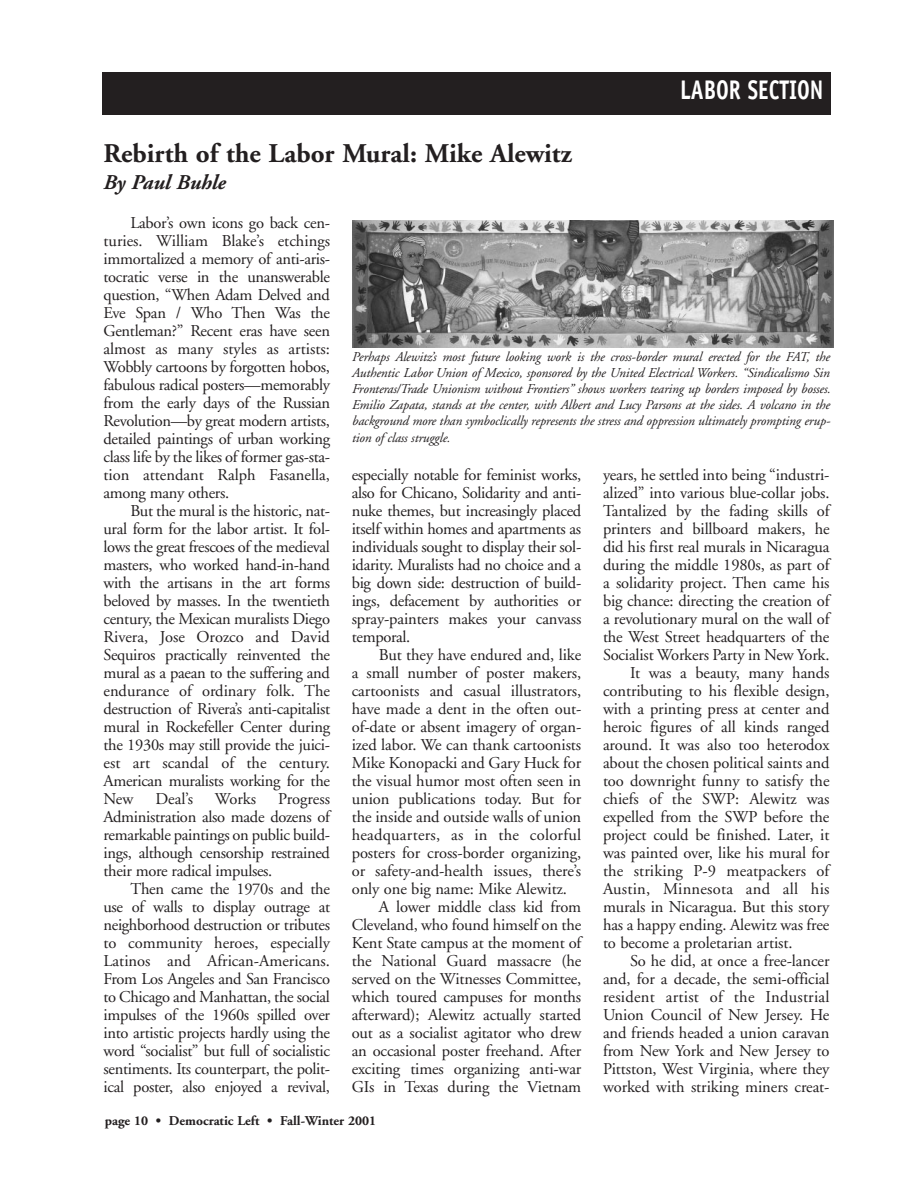
<style>
.page{position:relative;width:918px;height:1188px;background:#fff}
.page>*{position:absolute;margin:0;border:0;box-sizing:border-box;transform-origin:0 0}
.t1{font:700 27px "Adobe Garamond";color:#231f20}
.t2{font:700 27px "Officina Sans";color:#fff;scale:.8 1}
.t3{font:italic 700 21px "Adobe Garamond";color:#231f20}
.t4{font:16.5px/18px "Adobe Garamond";letter-spacing:-.005em;color:#231f20;text-align:justify}
.t5{font:16.5px "Adobe Garamond";letter-spacing:.015em;color:#231f20}
.t6{font:italic 13.5px/16.2px "Adobe Garamond";letter-spacing:-.01em;color:#231f20;text-align:justify}
.t7{font:700 13.5px "Adobe Garamond";color:#231f20}
</style>
<div class="page">
<div style="left:102px;top:72px;width:729px;height:42px;background:#231f20"></div>
<img style="left:353px;top:221px;width:481px;height:126px">
<h1 class="t1" style="left:104px;top:143px;width:470px">Rebirth of the Labor Mural: Mike Alewitz</h1>
<p class="t3" style="left:104px;top:174px;width:124px">By Paul Buhle</p>
<h1 class="t2" style="left:680px;top:79px;width:181px">LABOR SECTION</h1>
<p class="t4" style="left:103px;top:215px;width:228px;text-indent:27px">Labor’s own icons go back cen&shy;turies. William Blake’s etchings immortalized a memory of anti-aris&shy;tocratic verse in the unanswerable question, “When Adam Delved and Eve Span / Who Then Was the Gentleman?” Recent eras have seen almost as many styles as artists:<br>Wobbly cartoons by forgotten hobos, fabulous radical posters—memorably from the early days of the Russian Revolution—by great modern artists, detailed paintings of urban working class life by the likes of former gas-sta&shy;tion attendant Ralph Fasanella, among many others.</p>
<p class="t4" style="left:103px;top:503px;width:228px;text-indent:27px">But the mural is the historic, nat&shy;ural form for the labor artist. It fol&shy;lows the great frescoes of the medieval masters, who worked hand-in-hand with the artisans in the art forms beloved by masses. In the twentieth century, the Mexican muralists Diego Rivera, Jose Orozco and David Sequiros practically reinvented the mural as a paean to the suffering and endurance of ordinary folk. The destruction of Rivera’s anti-capitalist mural in Rockefeller Center during the 1930s may still provide the juici&shy;est art scandal of the century.<br>American muralists working for the New</p>
<p class="t4" style="left:155px;top:791px;width:39px">Deal’s</p>
<p class="t4" style="left:215px;top:791px;width:43px">Works</p>
<p class="t4" style="left:103px;top:791px;width:228px;text-indent:175px">Progress Administration also made dozens of remarkable paintings on public build&shy;ings, although censorship restrained their more radical impulses.</p>
<p class="t4" style="left:103px;top:881px;width:228px;text-indent:27px">Then came the 1970s and the use of walls to display outrage at neighborhood destruction or tributes to community heroes, especially Latinos and African-Americans.<br>From Los Angeles and San Francisco to Chicago and Manhattan, the social impulses of the 1960s spilled over into artistic projects hardly using the word “socialist” but full of socialistic sentiments. Its counterpart, the polit&shy;ical poster, also enjoyed a revival,</p>
<p class="t6" style="left:352px;top:349px;width:480px">Perhaps Alewitz’s most future looking work is the cross-border mural erected for the FAT, the Authentic Labor Union of Mexico, sponsored by the United Electrical Workers. “Sindicalismo Sin Fronteras/Trade Unionism without Frontiers” shows workers tearing up borders imposed by bosses.<br>Emilio Zapata, stands at the center, with Albert and Lucy Parsons at the sides. A volcano in the background more than symboclically represents the stress and oppression ultimately prompting erup&shy;tion of class struggle.</p>
<p class="t4" style="left:352px;top:467px;width:231px">especially notable for feminist works, also for Chicano, Solidarity and anti&shy;nuke themes, but increasingly placed itself within homes and apartments as individuals sought to display their sol&shy;idarity. Muralists had no choice and a big down side: destruction of build&shy;ings, defacement by authorities or spray-painters makes your canvass temporal.</p>
<p class="t4" style="left:379px;top:647px;width:204px">But they have endured and, like</p>
<p class="t4" style="left:352px;top:665px;width:231px">a small number of poster makers,</p>
<p class="t4" style="left:352px;top:683px;width:231px">cartoonists and casual illustrators,</p>
<p class="t4" style="left:352px;top:701px;width:231px">have made a dent in the often out-</p>
<p class="t4" style="left:352px;top:719px;width:231px">of-date or absent imagery of organ-</p>
<p class="t4" style="left:352px;top:737px;width:231px">ized labor. We can thank cartoonists</p>
<p class="t4" style="left:352px;top:755px;width:231px">Mike Konopacki and Gary Huck for</p>
<p class="t4" style="left:352px;top:773px;width:231px">the visual humor most often seen in</p>
<p class="t4" style="left:352px;top:791px;width:231px">union publications today. But for</p>
<p class="t4" style="left:352px;top:809px;width:231px">the inside and outside walls of union</p>
<p class="t5" style="left:352px;top:828px;width:231px">headquarters, as in the colorful</p>
<p class="t4" style="left:352px;top:845px;width:231px">posters for cross-border organizing,</p>
<p class="t4" style="left:352px;top:863px;width:231px">or safety-and-health issues, there’s</p>
<p class="t4" style="left:352px;top:881px;width:217px">only one big name: Mike Alewitz.</p>
<p class="t4" style="left:379px;top:899px;width:204px">A lower middle class kid from</p>
<p class="t4" style="left:352px;top:917px;width:231px">Cleveland, who found himself on the</p>
<p class="t4" style="left:352px;top:935px;width:231px">Kent State campus at the moment of</p>
<p class="t4" style="left:352px;top:953px;width:231px">the National Guard massacre (he</p>
<p class="t4" style="left:352px;top:971px;width:231px">served on the Witnesses Committee,</p>
<p class="t4" style="left:352px;top:989px;width:231px">which toured campuses for months</p>
<p class="t4" style="left:352px;top:1007px;width:231px">afterward); Alewitz actually started</p>
<p class="t4" style="left:352px;top:1025px;width:231px">out as a socialist agitator who drew</p>
<p class="t4" style="left:352px;top:1043px;width:231px">an occasional poster freehand. After</p>
<p class="t4" style="left:352px;top:1061px;width:231px">exciting times organizing anti-war</p>
<p class="t4" style="left:352px;top:1079px;width:231px">GIs in Texas during the Vietnam</p>
<p class="t4" style="left:603px;top:467px;width:228px">years, he settled into being “industri-</p>
<p class="t4" style="left:603px;top:485px;width:228px">alized” into various blue-collar jobs.</p>
<p class="t4" style="left:603px;top:503px;width:228px">Tantalized by the fading skills of</p>
<p class="t4" style="left:603px;top:521px;width:228px">printers and billboard makers, he</p>
<p class="t4" style="left:603px;top:539px;width:228px">did his first real murals in Nicaragua</p>
<p class="t4" style="left:603px;top:557px;width:228px">during the middle 1980s, as part of</p>
<p class="t4" style="left:603px;top:575px;width:228px">a solidarity project. Then came his</p>
<p class="t4" style="left:603px;top:593px;width:228px">big chance: directing the creation of</p>
<p class="t4" style="left:603px;top:611px;width:228px">a revolutionary mural on the wall of</p>
<p class="t4" style="left:603px;top:629px;width:228px">the West Street headquarters of the</p>
<p class="t4" style="left:603px;top:647px;width:228px">Socialist Workers Party in New York.</p>
<p class="t4" style="left:630px;top:665px;width:201px">It was a beauty, many hands</p>
<p class="t4" style="left:603px;top:683px;width:228px">contributing to his flexible design,</p>
<p class="t4" style="left:603px;top:701px;width:228px">with a printing press at center and</p>
<p class="t4" style="left:603px;top:719px;width:228px">heroic figures of all kinds ranged</p>
<p class="t4" style="left:603px;top:737px;width:228px">around. It was also too heterodox</p>
<p class="t4" style="left:603px;top:755px;width:228px">about the chosen political saints and</p>
<p class="t4" style="left:603px;top:773px;width:228px">too downright funny to satisfy the</p>
<p class="t4" style="left:603px;top:791px;width:228px">chiefs of the SWP: Alewitz was</p>
<p class="t4" style="left:603px;top:809px;width:228px">expelled from the SWP before the</p>
<p class="t4" style="left:603px;top:827px;width:228px">project could be finished. Later, it</p>
<p class="t4" style="left:603px;top:845px;width:228px">was painted over, like his mural for</p>
<p class="t4" style="left:603px;top:863px;width:228px">the striking P-9 meatpackers of</p>
<p class="t5" style="left:603px;top:882px;width:228px">Austin, Minnesota and all his</p>
<p class="t4" style="left:603px;top:899px;width:228px">murals in Nicaragua. But this story</p>
<p class="t4" style="left:603px;top:917px;width:228px">has a happy ending. Alewitz was free</p>
<p class="t4" style="left:603px;top:935px;width:191px">to become a proletarian artist.</p>
<p class="t4" style="left:630px;top:953px;width:201px">So he did, at once a free-lancer</p>
<p class="t4" style="left:603px;top:971px;width:228px">and, for a decade, the semi-official</p>
<p class="t5" style="left:603px;top:990px;width:228px">resident artist of the Industrial</p>
<p class="t4" style="left:603px;top:1007px;width:228px">Union Council of New Jersey. He</p>
<p class="t4" style="left:603px;top:1025px;width:228px">and friends headed a union caravan</p>
<p class="t4" style="left:603px;top:1043px;width:228px">from New York and New Jersey to</p>
<p class="t4" style="left:603px;top:1061px;width:228px">Pittston, West Virginia, where they</p>
<p class="t4" style="left:603px;top:1079px;width:228px">worked with striking miners creat-</p>
<p class="t7" style="left:105px;top:1115px;width:273px">page 10 • Democratic Left • Fall-Winter 2001</p>
</div>
